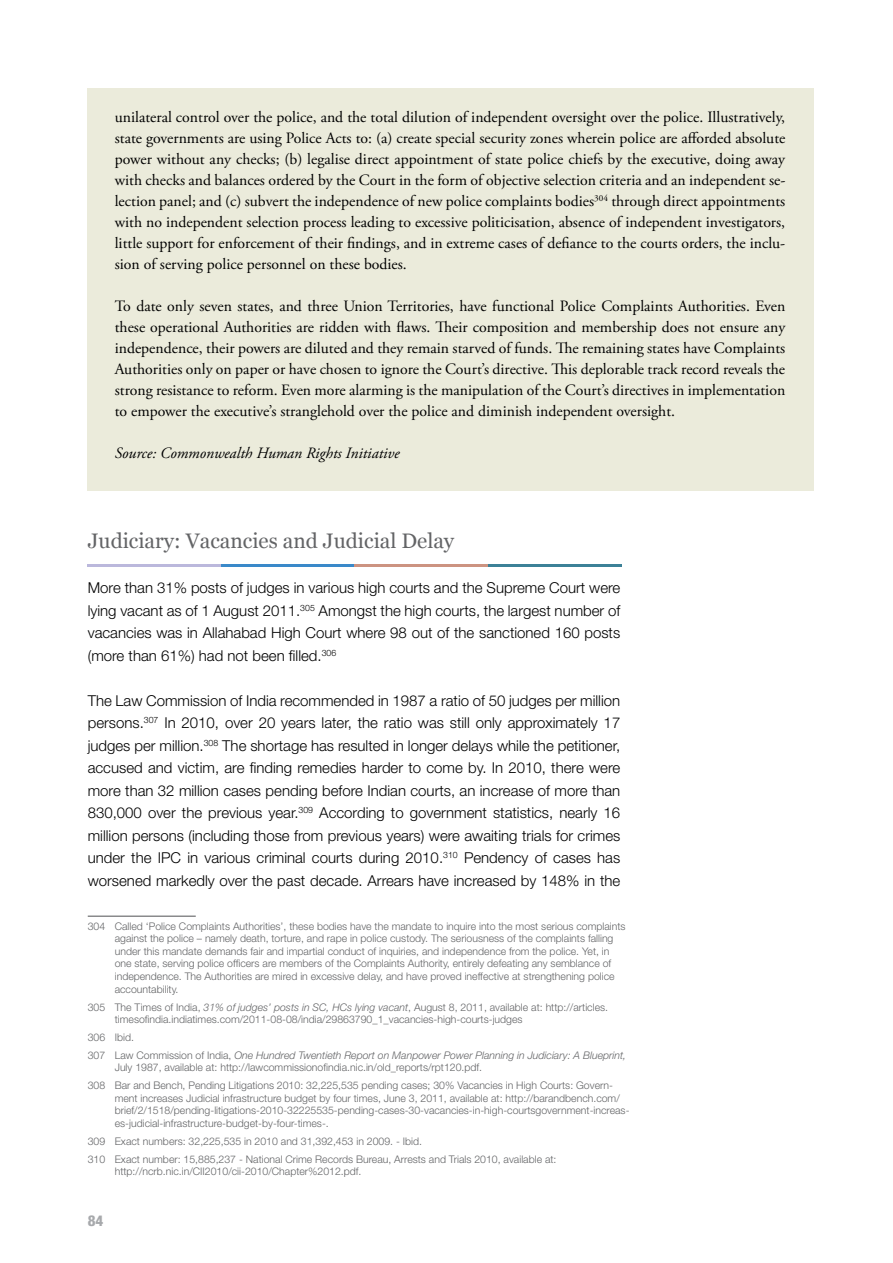
<style>
.page{position:relative;width:893px;height:1263px;background:#fff}
.page>*{position:absolute;margin:0;border:0;box-sizing:border-box;transform-origin:0 0}
.t1{font:21px "Georgia";color:#636466}
.t2{font:15.75px/21px "Adobe Garamond Pro";color:#000;text-align:justify}
.t3{font:italic 15.75px "Adobe Garamond Pro";color:#000}
.t4{font:300 15px/22.5px "Helvetica Neue";color:#000;text-align:justify}
.t5{font:800 condensed 15px "Helvetica Neue";color:#a7a9ac}
.t6{font:300 10.5px/12.6px "Helvetica Neue";color:#636466}
.t7{font:italic 300 10.5px/17.9px "Helvetica Neue";color:#636466}
.s1{font-style:italic}
.s2{font-style:normal}
</style>
<div class="page">
<div style="left:88px;top:88px;width:726px;height:403px;background:#ebebdb"></div>
<hr style="left:88px;top:916px;width:108px;height:1px;background:#636466">
<hr style="left:488px;top:565px;width:133px;height:2px;background:#3c8197">
<hr style="left:221px;top:565px;width:134px;height:2px;background:#3a89c9">
<hr style="left:355px;top:565px;width:133px;height:2px;background:#cc9381">
<hr style="left:88px;top:565px;width:133px;height:2px;background:#bbb8dc">
<p class="t2" style="left:115px;top:107px;width:672px">unilateral control over the police, and the total dilution of independent oversight over the police. Illustratively, state governments are using Police Acts to: (a) create special security zones wherein police are afforded absolute power without any checks; (b) legalise direct appointment of state police chiefs by the executive, doing away with checks and balances ordered by the Court in the form of objective selection criteria and an independent se&shy;lection panel; and (c) subvert the independence of new police complaints bodies<sup>304</sup> through direct appointments with no independent selection process leading to excessive politicisation, absence of independent investigators, little support for enforcement of their findings, and in extreme cases of defiance to the courts orders, the inclu&shy;sion of serving police personnel on these bodies.</p>
<p class="t2" style="left:115px;top:296px;width:672px">To date only seven states, and three Union Territories, have functional Police Complaints Authorities. Even these operational Authorities are ridden with flaws. Their composition and membership does not ensure any independence, their powers are diluted and they remain starved of funds. The remaining states have Complaints Authorities only on paper or have chosen to ignore the Court’s directive. This deplorable track record reveals the strong resistance to reform. Even more alarming is the manipulation of the Court’s directives in implementation to empower the executive’s stranglehold over the police and diminish independent oversight.</p>
<h2 class="t3" style="left:115px;top:444px;width:286px">Source: Commonwealth Human Rights Initiative</h2>
<h1 class="t1" style="left:88px;top:528px;width:368px">Judiciary: Vacancies and Judicial Delay</h1>
<p class="t4" style="left:88px;top:576px;width:534px">More than 31% posts of judges in various high courts and the Supreme Court were lying vacant as of 1 August 2011.<sup>305</sup> Amongst the high courts, the largest number of vacancies was in Allahabad High Court where 98 out of the sanctioned 160 posts (more than 61%) had not been filled.<sup>306</sup></p>
<p class="t4" style="left:88px;top:689px;width:534px">The Law Commission of India recommended in 1987 a ratio of 50 judges per million persons.<sup>307</sup> In 2010, over 20 years later, the ratio was still only approximately 17 judges per million.<sup>308</sup> The shortage has resulted in longer delays while the petitioner, accused and victim, are finding remedies harder to come by. In 2010, there were more than 32 million cases pending before Indian courts, an increase of more than 830,000 over the previous year.<sup>309</sup> According to government statistics, nearly 16 million persons (including those from previous years) were awaiting trials for crimes under the IPC in various criminal courts during 2010.<sup>310</sup> Pendency of cases has worsened markedly over the past decade. Arrears have increased by 148% in the</p>
<p class="t6" style="left:115px;top:919px;width:512px;text-indent:-27px">304 Called ‘Police Complaints Authorities’, these bodies have the mandate to inquire into the most serious complaints against the police – namely death, torture, and rape in police custody. The seriousness of the complaints falling under this mandate demands fair and impartial conduct of inquiries, and independence from the police. Yet, in one state, serving police officers are members of the Complaints Authority, entirely defeating any semblance of independence. The Authorities are mired in excessive delay, and have proved ineffective at strengthening police accountability.</p>
<p class="t6" style="left:115px;top:1000px;width:495px;text-indent:-27px">305 The Times of India, <span class="s1">31% of judges’ posts in SC, HCs lying vacant</span>, August 8, 2011, available at: http://articles. timesofindia.indiatimes.com/2011-08-08/india/29863790_1_vacancies-high-courts-judges</p>
<p class="t7" style="left:88px;top:1028px;width:540px"><span class="s2">306 Ibid.<br>307 Law Commission of India,</span> One Hundred Twentieth Report on Manpower Power Planning in Judiciary: A Blueprint,</p>
<p class="t6" style="left:88px;top:1058px;width:527px;line-height:17.9px;text-indent:27px">July 1987, available at: http://lawcommissionofindia.nic.in/old_reports/rpt120.pdf.<br>308 Bar and Bench, Pending Litigations 2010: 32,225,535 pending cases; 30% Vacancies in High Courts: Govern-</p>
<p class="t6" style="left:115px;top:1091px;width:516px">ment increases Judicial infrastructure budget by four times, June 3, 2011, available at: http://barandbench.com/ brief/2/1518/pending-litigations-2010-32225535-pending-cases-30-vacancies-in-high-courtsgovernment-increas&shy;es-judicial-infrastructure-budget-by-four-times-.</p>
<p class="t6" style="left:88px;top:1132px;width:470px;line-height:17.9px">309 Exact numbers: 32,225,535 in 2010 and 31,392,453 in 2009. - Ibid.<br>310 Exact number: 15,885,237 - National Crime Records Bureau, Arrests and Trials 2010, available at:</p>
<p class="t6" style="left:115px;top:1165px;width:248px">http://ncrb.nic.in/CII2010/cii-2010/Chapter%2012.pdf.</p>
<h3 class="t5" style="left:88px;top:1211px;width:17px">84</h3>
</div>
